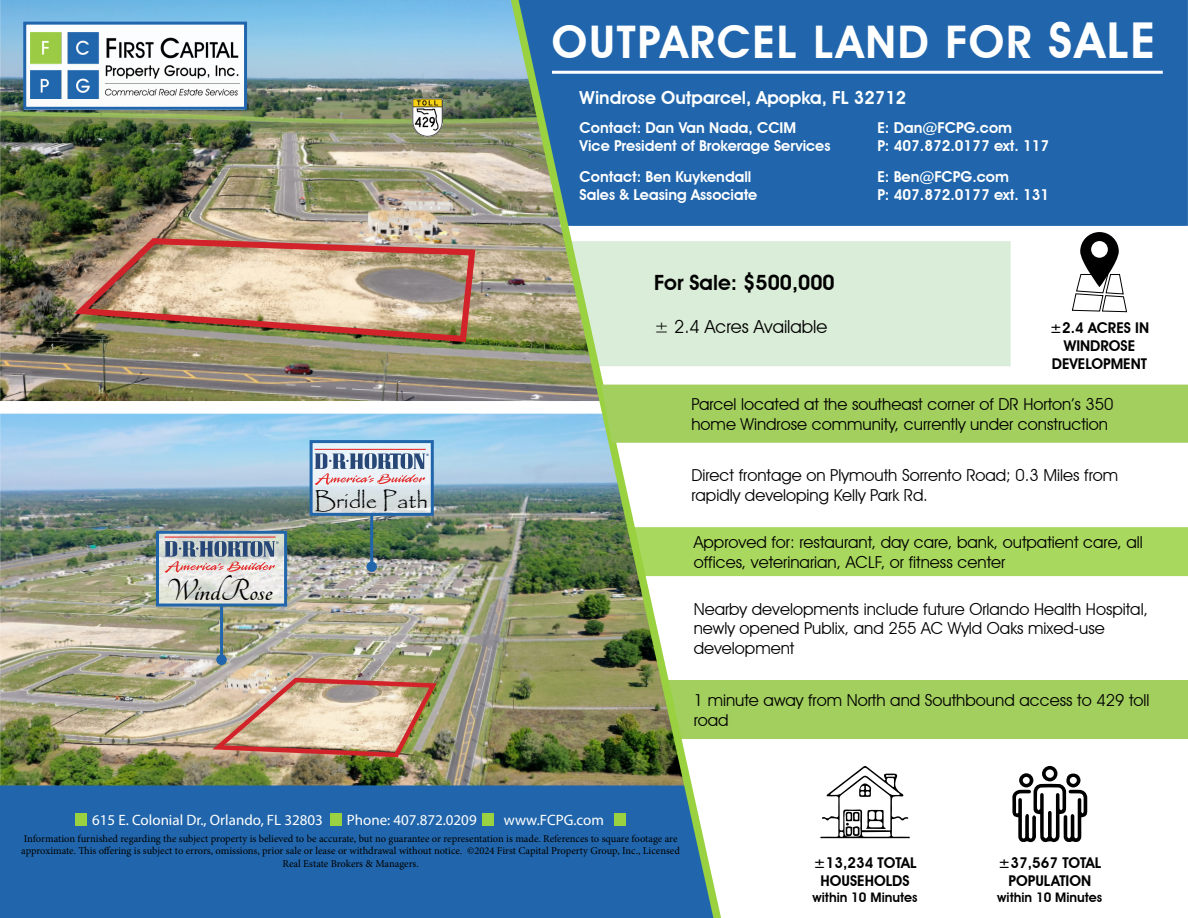
<style>
.page{position:relative;width:1188px;height:918px;background:#fff}
.page>*{position:absolute;margin:0;border:0;box-sizing:border-box;transform-origin:0 0}
.t1{font:600 45px "Avant Garde IT Cby BT";letter-spacing:.04em;color:#fff}
.t2{font:700 33px "Tangerine";color:#000}
.t3{font:22.5px "Papyrus";color:#000}
.t4{font:600 21px "Avant Garde IT Cby BT";color:#000}
.t5{font:600 18px "Avant Garde IT Cby BT";color:#fff}
.t6{font:18px "Avant Garde IT Cby BT";color:#000}
.t7{font:16.5px/19.8px "Avant Garde IT Cby BT";color:#000}
.t8{font:600 15px/18px "Avant Garde IT Cby BT";color:#fff}
.t9{font:15px "Myriad Pro";color:#fff}
.t10{font:600 14.85px/17.9px "Avant Garde IT Cby BT";color:#000;text-align:center}
.t11{font:600 13.2px "Avant Garde IT Cby BT";color:#000}
.t12{font:10.5px/12.6px "Minion Pro";letter-spacing:-.005em;color:#000;text-align:center}
.s1{font-size:49.5px}
</style>
<div class="page">
<div style="left:569px;top:680px;width:619px;height:58px;background:#a3cf5e"></div>
<div style="left:726px;top:527px;width:462px;height:49px;background:#a9d85e"></div>
<div style="left:726px;top:0;width:462px;height:226px;background:#2166ac"></div>
<div style="left:726px;top:241px;width:285px;height:125px;background:#daedd8"></div>
<img style="left:0;top:0;width:504px;height:401px">
<img style="left:0;top:414px;width:504px;height:371px">
<div style="left:0;top:785px;width:504px;height:133px;background:#2166ac"></div>
<hr style="left:552px;top:71px;width:611px;height:3px;background:#fff">
<img style="left:504px;top:0;width:222px;height:918px">
<div style="left:601px;top:385px;width:587px;height:58px;background:#a3cf5e"></div>
<div style="left:24px;top:24px;width:220px;height:86px;background:#fff"></div>
<img style="left:31px;top:33px;width:209px;height:66px">
<div style="left:23px;top:22px;width:224px;height:88px;border:3px solid #2166ac"></div>
<svg style="left:820px;top:766px;width:90px;height:73px"></svg>
<svg style="left:1012px;top:766px;width:75px;height:77px"></svg>
<div style="left:482px;top:814px;width:12px;height:12px;background:#99d140"></div>
<div style="left:614px;top:814px;width:12px;height:12px;background:#99d140"></div>
<div style="left:330px;top:814px;width:12px;height:12px;background:#99d140"></div>
<div style="left:75px;top:814px;width:12px;height:12px;background:#99d140"></div>
<img style="left:67px;top:235px;width:412px;height:110px">
<svg style="left:1071px;top:232px;width:56px;height:81px"></svg>
<svg style="left:314px;top:444px;width:116px;height:68px;background:#dbe3e6"></svg>
<div style="left:310px;top:440px;width:124px;height:76px;border:3px solid #2166ab"></div>
<svg style="left:315px;top:449px;width:114px;height:36px;background:#b9b5c4"></svg>
<hr style="left:370px;top:513px;width:3px;height:54px;background:#2166ac">
<div style="left:366px;top:561px;width:11px;height:11px;background:#2166ac;border-radius:50%"></div>
<svg style="left:0;top:109px;width:543px;height:16px;background:#788b58"></svg>
<img style="left:413px;top:98px;width:30px;height:38px">
<img style="left:207px;top:675px;width:233px;height:86px">
<hr style="left:220px;top:607px;width:3px;height:53px;background:#2166ac">
<div style="left:216px;top:655px;width:11px;height:10px;background:#2166ac;border-radius:50%"></div>
<svg style="left:160px;top:535px;width:123px;height:68px;background:#e4e3dd"></svg>
<div style="left:156px;top:531px;width:131px;height:76px;border:3px solid #2166ab"></div>
<svg style="left:165px;top:537px;width:114px;height:36px;background:#afa9b2"></svg>
<h1 class="t1" style="left:552px;top:15px;width:605px">OUTPARCEL LAND FOR <span class="s1">SALE</span></h1>
<p class="t5" style="left:580px;top:86px;width:328px">Windrose Outparcel, Apopka, FL 32712</p>
<p class="t8" style="left:580px;top:118px;width:252px">Contact: Dan Van Nada, CCIM<br>Vice President of Brokerage Services</p>
<p class="t8" style="left:877px;top:118px;width:173px">E: Dan@FCPG.com<br>P: 407.872.0177 ext. 117</p>
<p class="t8" style="left:580px;top:168px;width:179px">Contact: Ben Kuykendall<br>Sales &amp; Leasing Associate</p>
<p class="t8" style="left:877px;top:168px;width:173px">E: Ben@FCPG.com<br>P: 407.872.0177 ext. 131</p>
<h2 class="t2" style="left:166px;top:575px;width:108px">WindRose</h2>
<h3 class="t3" style="left:315px;top:487px;width:115px">Bridle Path</h3>
<p class="t9" style="left:92px;top:811px;width:232px">615 E. Colonial Dr., Orlando, FL 32803</p>
<p class="t9" style="left:347px;top:811px;width:131px">Phone: 407.872.0209</p>
<p class="t9" style="left:504px;top:811px;width:102px">www.FCPG.com</p>
<p class="t4" style="left:654px;top:269px;width:182px">For Sale: $500,000</p>
<p class="t6" style="left:654px;top:316px;width:175px">± 2.4 Acres Available</p>
<p class="t10" style="left:1050px;top:319px;width:101px">±2.4 ACRES IN<br>WINDROSE<br>DEVELOPMENT</p>
<p class="t7" style="left:691px;top:394px;width:424px">Parcel located at the southeast corner of DR Horton’s 350 home Windrose community, currently under construction</p>
<p class="t7" style="left:691px;top:465px;width:428px">Direct frontage on Plymouth Sorrento Road; 0.3 Miles from rapidly developing Kelly Park Rd.</p>
<p class="t7" style="left:694px;top:532px;width:451px">Approved for: restaurant, day care, bank, outpatient care, all offices, veterinarian, ACLF, or fitness center</p>
<p class="t7" style="left:694px;top:599px;width:456px">Nearby developments include future Orlando Health Hospital, newly opened Publix, and 255 AC Wyld Oaks mixed-use development</p>
<p class="t7" style="left:694px;top:690px;width:457px">1 minute away from North and Southbound access to 429 toll road</p>
<p class="t12" style="left:21px;top:832px;width:660px">Information furnished regarding the subject property is believed to be accurate, but no guarantee or representation is made. References to square footage are approximate. This offering is subject to errors, omissions, prior sale or lease or withdrawal without notice. ©2024 First Capital Property Group, Inc., Licensed<br>Real Estate Brokers &amp; Managers.</p>
<p class="t10" style="left:814px;top:854px;width:105px">±13,234 TOTAL<br>HOUSEHOLDS</p>
<p class="t11" style="left:813px;top:890px;width:106px">within 10 Minutes</p>
<p class="t10" style="left:998px;top:854px;width:105px">±37,567 TOTAL<br>POPULATION</p>
<p class="t11" style="left:997px;top:889px;width:106px">within 10 Minutes</p>
</div>
